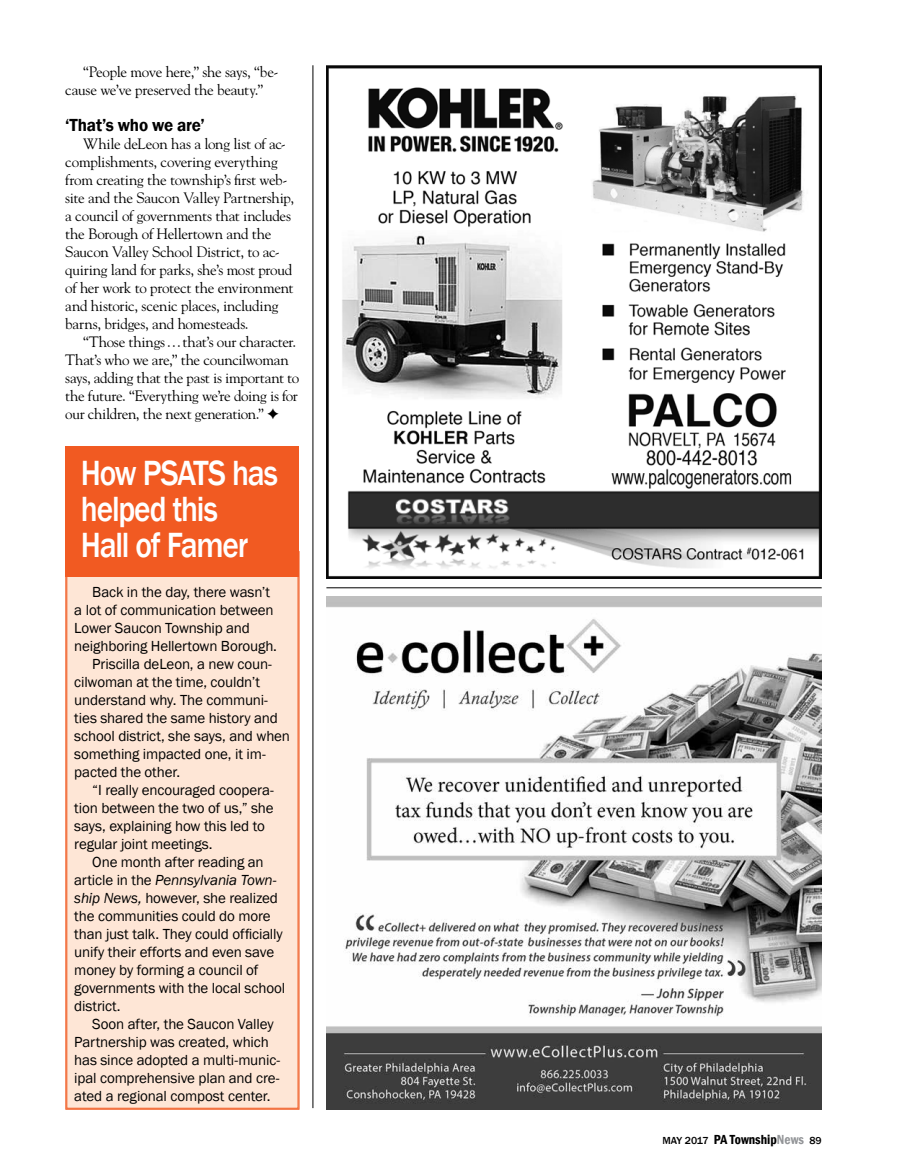
<style>
.page{position:relative;width:905px;height:1175px;background:#fff}
.page>*{position:absolute;margin:0;border:0;box-sizing:border-box;transform-origin:0 0}
.t1{font:500 36px/36px "Franklin Gothic";letter-spacing:-.04em;color:#fff;scale:.87 1}
.t2{font:600 18px "Franklin Gothic";letter-spacing:-.01em;color:#000;scale:.95 1}
.t3{font:15px "Franklin Gothic";letter-spacing:-.01em;color:#000}
.t4{font:15px/18px "Goudy";letter-spacing:-.02em;color:#000}
.t5{font:italic 15px "Franklin Gothic";letter-spacing:-.01em;color:#000}
.t6{font:600 condensed 13.5px "Franklin Gothic";color:#000}
.s1{font-style:normal}
.s2{font-style:italic}
.s3{font-weight:500;font-stretch:normal;font-size:10.5px}
.s4{color:#939598}
</style>
<div class="page">
<div style="left:65px;top:551px;width:235px;height:559px;background:#fee6d6"></div>
<div style="left:65px;top:446px;width:234px;height:130px;background:#f15a22"></div>
<img style="left:326px;top:596px;width:495px;height:513px">
<img style="left:326px;top:65px;width:495px;height:513px">
<hr style="left:326px;top:587px;width:495px;height:1px;background:#000">
<hr style="left:312px;top:65px;width:1px;height:1043px;background:#000">
<p class="t4" style="left:65px;top:62px;width:214px;text-indent:18px">“People move here,” she says, “be&shy;cause we’ve preserved the beauty.”</p>
<p class="t2" style="left:65px;top:114px;width:148px">‘That’s who we are’</p>
<p class="t4" style="left:65px;top:134px;width:230px;text-indent:18px">While deLeon has a long list of ac&shy;complishments, covering everything from creating the township’s first web&shy;site and the Saucon Valley Partnership, a council of governments that includes the Borough of Hellertown and the Saucon Valley School District, to ac&shy;quiring land for parks, she’s most proud of her work to protect the environment and historic, scenic places, including barns, bridges, and homesteads.</p>
<p class="t4" style="left:65px;top:332px;width:235px;text-indent:18px">“Those things…that’s our character.<br>That’s who we are,” the councilwoman says, adding that the past is important to the future. “Everything we’re doing is for our children, the next generation.”</p>
<h1 class="t1" style="left:81px;top:455px;width:228px">How PSATS has helped this<br>Hall of Famer</h1>
<p class="t3" style="left:92px;top:582px;width:179px">Back in the day, there wasn’t</p>
<p class="t3" style="left:74px;top:600px;width:201px">a lot of communication between</p>
<p class="t3" style="left:74px;top:618px;width:177px">Lower Saucon Township and</p>
<p class="t3" style="left:74px;top:636px;width:204px">neighboring Hellertown Borough.</p>
<p class="t3" style="left:92px;top:654px;width:181px">Priscilla deLeon, a new coun-</p>
<p class="t3" style="left:74px;top:672px;width:187px">cilwoman at the time, couldn’t</p>
<p class="t3" style="left:74px;top:690px;width:195px">understand why. The communi-</p>
<p class="t3" style="left:74px;top:708px;width:205px">ties shared the same history and</p>
<p class="t3" style="left:74px;top:726px;width:217px">school district, she says, and when</p>
<p class="t3" style="left:74px;top:744px;width:193px">something impacted one, it im-</p>
<p class="t3" style="left:74px;top:762px;width:107px">pacted the other.</p>
<p class="t3" style="left:92px;top:780px;width:183px">“I really encouraged coopera-</p>
<p class="t3" style="left:74px;top:798px;width:201px">tion between the two of us,” she</p>
<p class="t3" style="left:74px;top:816px;width:192px">says, explaining how this led to</p>
<p class="t3" style="left:74px;top:834px;width:140px">regular joint meetings.</p>
<p class="t3" style="left:92px;top:852px;width:173px">One month after reading an</p>
<p class="t5" style="left:74px;top:870px;width:204px"><span class="s1">article in the</span> Pennsylvania Town-</p>
<p class="t3" style="left:74px;top:888px;width:205px"><span class="s2">ship News,</span> however, she realized</p>
<p class="t3" style="left:74px;top:906px;width:198px">the communities could do more</p>
<p class="t3" style="left:74px;top:924px;width:210px">than just talk. They could officially</p>
<p class="t3" style="left:74px;top:942px;width:201px">unify their efforts and even save</p>
<p class="t3" style="left:74px;top:960px;width:186px">money by forming a council of</p>
<p class="t3" style="left:74px;top:978px;width:212px">governments with the local school</p>
<p class="t3" style="left:74px;top:996px;width:48px">district.</p>
<p class="t3" style="left:92px;top:1014px;width:183px">Soon after, the Saucon Valley</p>
<p class="t3" style="left:74px;top:1032px;width:196px">Partnership was created, which</p>
<p class="t3" style="left:74px;top:1050px;width:207px">has since adopted a multi-munic-</p>
<p class="t3" style="left:74px;top:1068px;width:207px">ipal comprehensive plan and cre-</p>
<p class="t3" style="left:74px;top:1086px;width:198px">ated a regional compost center.</p>
<p class="t6" style="left:662px;top:1130px;width:161px"><span class="s3">MAY 2017</span> PA Township<span class="s4">News</span> <span class="s3">89</span></p>
</div>
